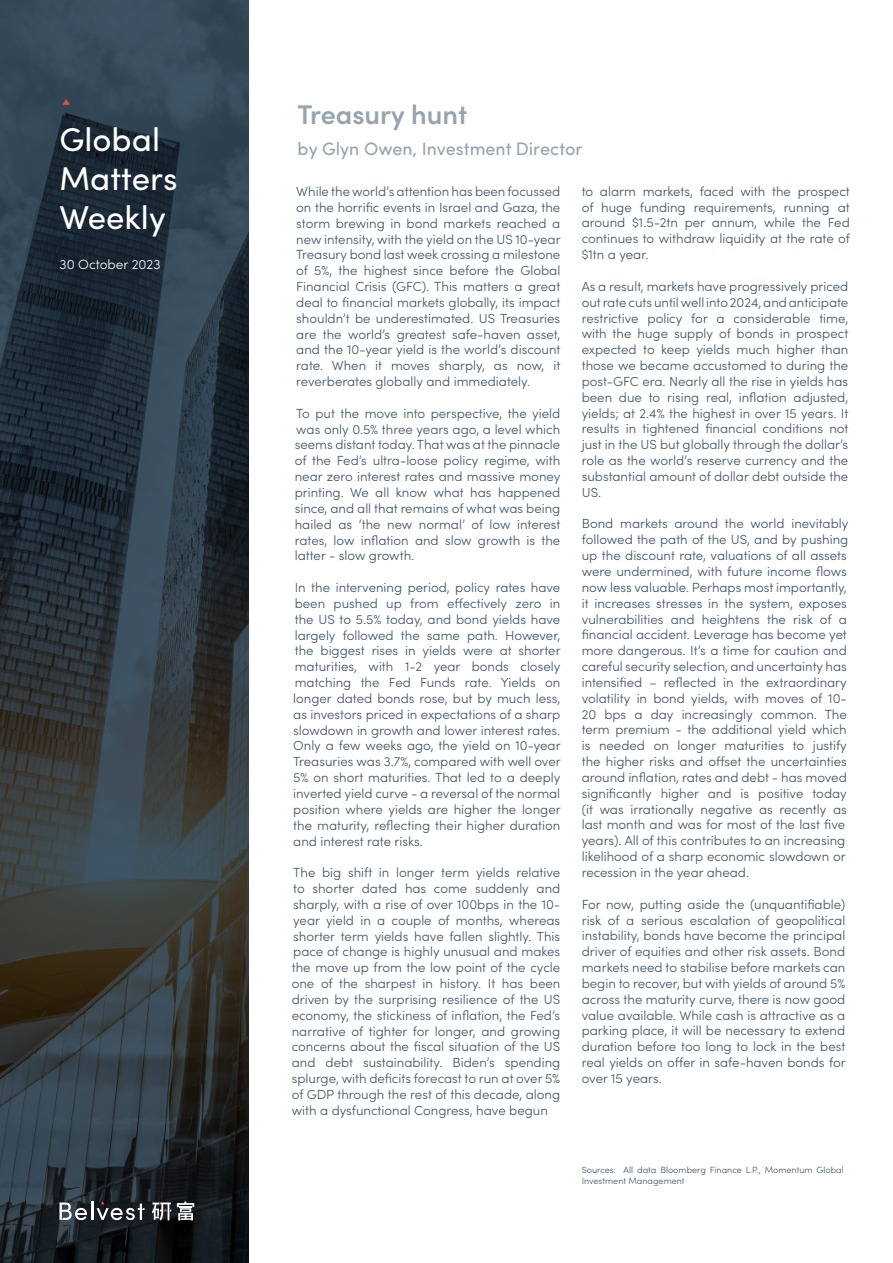
<style>
.page{position:relative;width:893px;height:1263px;background:#fff}
.page>*{position:absolute;margin:0;border:0;box-sizing:border-box;transform-origin:0 0}
.t1{font:33px/39px "Sofia Pro";color:#fff}
.t2{font:600 27px "Sofia Pro";color:#95a4ae}
.t3{font:18px "Sofia Pro";color:#95a4ae}
.t4{font:300 13.5px "Sofia Pro";color:#fff}
.t5{font:300 13.2px/15.9px "Sofia Pro";color:#3f5465;text-align:justify}
.t6{font:300 9px/10.8px "Sofia Pro";color:#3f5465}
</style>
<div class="page">
<svg style="left:0;top:0;width:249px;height:1263px;background:#2c373f"></svg>
<svg style="left:63px;top:99px;width:7px;height:6px"></svg>
<svg style="left:177px;top:1201px;width:17px;height:19px"></svg>
<svg style="left:152px;top:1202px;width:19px;height:18px"></svg>
<svg style="left:60px;top:1201px;width:85px;height:19px"></svg>
<p class="t1" style="left:60px;top:118px;width:119px">Global<br>Matters<br>Weekly</p>
<p class="t4" style="left:60px;top:255px;width:103px">30 October 2023</p>
<p class="t2" style="left:298px;top:94px;width:171px">Treasury hunt</p>
<p class="t3" style="left:298px;top:136px;width:286px">by Glyn Owen, Investment Director</p>
<p class="t5" style="left:296px;top:183px;width:266px">While the world’s attention has been focussed on the horrific events in Israel and Gaza, the storm brewing in bond markets reached a new intensity, with the yield on the US 10-year Treasury bond last week crossing a milestone of 5%, the highest since before the Global Financial Crisis (GFC). This matters a great deal to financial markets globally, its impact shouldn’t be underestimated. US Treasuries are the world’s greatest safe-haven asset, and the 10-year yield is the world’s discount rate. When it moves sharply, as now, it reverberates globally and immediately.</p>
<p class="t5" style="left:295px;top:404px;width:267px">To put the move into perspective, the yield was only 0.5% three years ago, a level which seems distant today. That was at the pinnacle of the Fed’s ultra-loose policy regime, with near zero interest rates and massive money printing. We all know what has happened since, and all that remains of what was being hailed as ‘the new normal’ of low interest rates, low inflation and slow growth is the latter - slow growth.</p>
<p class="t5" style="left:293px;top:579px;width:269px">In the intervening period, policy rates have been pushed up from effectively zero in the US to 5.5% today, and bond yields have largely followed the same path. However, the biggest rises in yields were at shorter maturities, with 1-2 year bonds closely matching the Fed Funds rate. Yields on longer dated bonds rose, but by much less, as investors priced in expectations of a sharp slowdown in growth and lower interest rates.<br>Only a few weeks ago, the yield on 10-year Treasuries was 3.7%, compared with well over 5% on short maturities. That led to a deeply inverted yield curve - a reversal of the normal position where yields are higher the longer the maturity, reflecting their higher duration and interest rate risks.</p>
<p class="t5" style="left:292px;top:864px;width:270px">The big shift in longer term yields relative to shorter dated has come suddenly and sharply, with a rise of over 100bps in the 10- year yield in a couple of months, whereas shorter term yields have fallen slightly. This pace of change is highly unusual and makes the move up from the low point of the cycle one of the sharpest in history. It has been driven by the surprising resilience of the US economy, the stickiness of inflation, the Fed’s narrative of tighter for longer, and growing concerns about the fiscal situation of the US and debt sustainability. Biden’s spending splurge, with deficits forecast to run at over 5% of GDP through the rest of this decade, along with a dysfunctional Congress, have begun</p>
<p class="t5" style="left:582px;top:182px;width:270px">to alarm markets, faced with the prospect of huge funding requirements, running at around $1.5-2tn per annum, while the Fed continues to withdraw liquidity at the rate of $1tn a year.</p>
<p class="t5" style="left:582px;top:277px;width:268px">As a result, markets have progressively priced out rate cuts until well into 2024, and anticipate restrictive policy for a considerable time, with the huge supply of bonds in prospect expected to keep yields much higher than those we became accustomed to during the post-GFC era. Nearly all the rise in yields has been due to rising real, inflation adjusted, yields; at 2.4% the highest in over 15 years. It results in tightened financial conditions not just in the US but globally through the dollar’s role as the world’s reserve currency and the substantial amount of dollar debt outside the US.</p>
<p class="t5" style="left:582px;top:515px;width:268px;text-align:left">Bond markets around the world inevitably followed the path of the US, and by pushing up the discount rate, valuations of all assets were undermined, with future income flows now less valuable. Perhaps most importantly, it increases stresses in the system, exposes vulnerabilities and heightens the risk of a financial accident. Leverage has become yet more dangerous. It’s a time for caution and careful security selection, and uncertainty has intensified – reflected in the extraordinary volatility in bond yields, with moves of 10- 20 bps a day increasingly common. The term premium - the additional yield which is needed on longer maturities to justify the higher risks and offset the uncertainties around inflation, rates and debt - has moved significantly higher and is positive today (it was irrationally negative as recently as last month and was for most of the last five years). All of this contributes to an increasing likelihood of a sharp economic slowdown or recession in the year ahead.</p>
<p class="t5" style="left:582px;top:895px;width:265px">For now, putting aside the (unquantifiable) risk of a serious escalation of geopolitical instability, bonds have become the principal driver of equities and other risk assets. Bond markets need to stabilise before markets can begin to recover, but with yields of around 5% across the maturity curve, there is now good value available. While cash is attractive as a parking place, it will be necessary to extend duration before too long to lock in the best real yields on offer in safe-haven bonds for over 15 years.</p>
<p class="t6" style="left:582px;top:1164px;width:264px">Sources: All data Bloomberg Finance L.P., Momentum Global<br>Investment Management</p>
</div>
